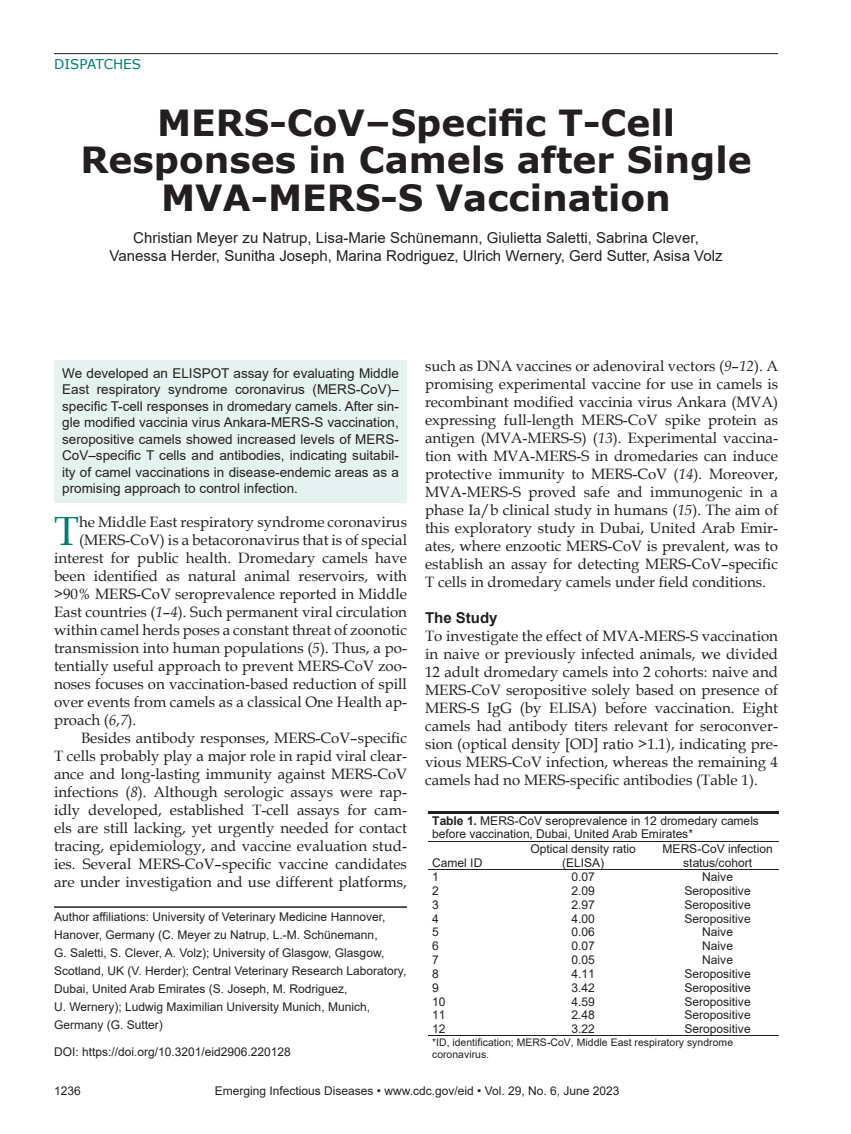
<style>
.page{position:relative;width:851px;height:1134px;background:#fff}
.page>*{position:absolute;margin:0;border:0;box-sizing:border-box;transform-origin:0 0}
.t1{font:40.8px "Book Antiqua";color:#007d70}
.t2{font:700 36px/37.5px "Verdana";color:#231f20;text-align:center}
.t3{font:15px/18px "Book Antiqua";color:#231f20;text-align:justify}
.t4{font:15px/18px "Arial";color:#231f20;text-align:center}
.t5{font:700 15px "Arial";color:#231f20}
.t6{font:13.5px/16.5px "Arial";color:#231f20;text-align:justify}
.t7{font:13.5px "Verdana";color:#007d70}
.t8{font:12px/18px "Arial";color:#231f20}
.t9{font:10.5px/12px "Arial";color:#231f20}
.s1{font-style:italic}
.s2{font-weight:700}
</style>
<div class="page">
<hr style="left:54px;top:53px;width:724px;height:1px;background:#231f20">
<hr style="left:54px;top:906px;width:353px;height:2px;background:#231f20">
<div style="left:54px;top:360px;width:353px;height:142px;background:#e6f2f0"></div>
<hr style="left:428px;top:811px;width:350px;height:2px;background:#231f20">
<hr style="left:428px;top:841px;width:87px;height:1px;background:#231f20">
<hr style="left:516px;top:841px;width:134px;height:1px;background:#231f20">
<hr style="left:651px;top:841px;width:127px;height:1px;background:#231f20">
<hr style="left:428px;top:869px;width:87px;height:1px;background:#231f20">
<hr style="left:516px;top:869px;width:134px;height:1px;background:#231f20">
<hr style="left:651px;top:869px;width:127px;height:1px;background:#231f20">
<hr style="left:428px;top:1036px;width:87px;height:1px;background:#231f20">
<hr style="left:516px;top:1036px;width:134px;height:1px;background:#231f20">
<hr style="left:651px;top:1036px;width:127px;height:1px;background:#231f20">
<p class="t7" style="left:54px;top:55px;width:88px">DISPATCHES</p>
<h2 class="t2" style="left:80px;top:103px;width:672px">MERS-CoV‒Specific T-Cell<br>Responses in Camels after Single<br>MVA-MERS-S Vaccination</h2>
<p class="t4" style="left:109px;top:229px;width:614px">Christian Meyer zu Natrup, Lisa-Marie Schünemann, Giulietta Saletti, Sabrina Clever,<br>Vanessa Herder, Sunitha Joseph, Marina Rodriguez, Ulrich Wernery, Gerd Sutter, Asisa Volz</p>
<p class="t6" style="left:62px;top:365px;width:338px">We developed an ELISPOT assay for evaluating Middle East respiratory syndrome coronavirus (MERS-CoV)‒ specific T-cell responses in dromedary camels. After sin&shy;gle modified vaccinia virus Ankara-MERS-S vaccination, seropositive camels showed increased levels of MERS-CoV‒specific T cells and antibodies, indicating suitabil&shy;ity of camel vaccinations in disease-endemic areas as a promising approach to control infection.</p>
<h1 class="t1" style="left:54px;top:503px;width:26px">T</h1>
<p class="t3" style="left:79px;top:512px;width:329px">he Middle East respiratory syndrome coronavirus</p>
<p class="t3" style="left:79px;top:530px;width:329px">(MERS-CoV) is a betacoronavirus that is of special</p>
<p class="t3" style="left:54px;top:548px;width:354px">interest for public health. Dromedary camels have</p>
<p class="t3" style="left:54px;top:566px;width:354px">been identified as natural animal reservoirs, with</p>
<p class="t3" style="left:54px;top:584px;width:354px">&gt;90% MERS-CoV seroprevalence reported in Middle</p>
<p class="t3" style="left:54px;top:602px;width:354px">East countries (<span class="s1">1</span>–<span class="s1">4</span>). Such permanent viral circulation</p>
<p class="t3" style="left:54px;top:620px;width:354px">within camel herds poses a constant threat of zoonotic</p>
<p class="t3" style="left:54px;top:638px;width:354px">transmission into human populations (<span class="s1">5</span>). Thus, a po-</p>
<p class="t3" style="left:54px;top:656px;width:354px">tentially useful approach to prevent MERS-CoV zoo-</p>
<p class="t3" style="left:54px;top:674px;width:354px">noses focuses on vaccination-based reduction of spill</p>
<p class="t3" style="left:54px;top:692px;width:354px">over events from camels as a classical One Health ap-</p>
<p class="t3" style="left:54px;top:710px;width:84px">proach (<span class="s1">6</span>,<span class="s1">7</span>).</p>
<p class="t3" style="left:81px;top:728px;width:327px">Besides antibody responses, MERS-CoV–specific</p>
<p class="t3" style="left:54px;top:746px;width:354px">T cells probably play a major role in rapid viral clear-</p>
<p class="t3" style="left:54px;top:764px;width:354px">ance and long-lasting immunity against MERS-CoV</p>
<p class="t3" style="left:54px;top:782px;width:354px">infections (<span class="s1">8</span>). Although serologic assays were rap-</p>
<p class="t3" style="left:54px;top:800px;width:354px">idly developed, established T-cell assays for cam-</p>
<p class="t3" style="left:54px;top:818px;width:354px">els are still lacking, yet urgently needed for contact</p>
<p class="t3" style="left:54px;top:836px;width:354px">tracing, epidemiology, and vaccine evaluation stud-</p>
<p class="t3" style="left:54px;top:854px;width:354px">ies. Several MERS-CoV–specific vaccine candidates</p>
<p class="t3" style="left:54px;top:872px;width:354px">are under investigation and use different platforms,</p>
<p class="t8" style="left:54px;top:908px;width:354px">Author affiliations: University of Veterinary Medicine Hannover, Hanover, Germany (C. Meyer zu Natrup, L.-M. Schünemann,<br>G. Saletti, S. Clever, A. Volz); University of Glasgow, Glasgow, Scotland, UK (V. Herder); Central Veterinary Research Laboratory, Dubai, United Arab Emirates (S. Joseph, M. Rodriguez,<br>U. Wernery); Ludwig Maximilian University Munich, Munich, Germany (G. Sutter)</p>
<p class="t8" style="left:54px;top:1043px;width:238px">DOI: https://doi.org/10.3201/eid2906.220128</p>
<p class="t3" style="left:425px;top:356px;width:354px">such as DNA vaccines or adenoviral vectors (<span class="s1">9</span>–<span class="s1">12</span>). A promising experimental vaccine for use in camels is recombinant modified vaccinia virus Ankara (MVA) expressing full-length MERS-CoV spike protein as antigen (MVA-MERS-S) (<span class="s1">13</span>). Experimental vaccina&shy;tion with MVA-MERS-S in dromedaries can induce protective immunity to MERS-CoV (<span class="s1">14</span>). Moreover, MVA-MERS-S proved safe and immunogenic in a phase Ia/b clinical study in humans (<span class="s1">15</span>). The aim of this exploratory study in Dubai, United Arab Emir&shy;ates, where enzootic MERS-CoV is prevalent, was to establish an assay for detecting MERS-CoV–specific T cells in dromedary camels under field conditions.</p>
<p class="t5" style="left:425px;top:607px;width:74px">The Study</p>
<p class="t3" style="left:425px;top:626px;width:354px">To investigate the effect of MVA-MERS-S vaccination in naive or previously infected animals, we divided 12 adult dromedary camels into 2 cohorts: naive and MERS-CoV seropositive solely based on presence of MERS-S IgG (by ELISA) before vaccination. Eight camels had antibody titers relevant for seroconver&shy;sion (optical density [OD] ratio &gt;1.1), indicating pre&shy;vious MERS-CoV infection, whereas the remaining 4 camels had no MERS-specific antibodies (Table 1).</p>
<p class="t8" style="left:432px;top:814px;width:328px;line-height:13.6px"><span class="s2">Table 1.</span> MERS-CoV seroprevalence in 12 dromedary camels before vaccination, Dubai, United Arab Emirates*</p>
<p class="t8" style="left:432px;top:854px;width:52px">Camel ID</p>
<p class="t8" style="left:530px;top:842px;width:107px;line-height:13.8px;text-align:center">Optical density ratio (ELISA)</p>
<p class="t8" style="left:662px;top:842px;width:112px;line-height:13.8px;text-align:center">MERS-CoV infection status/cohort</p>
<p class="t8" style="left:432px;top:868px;width:8px">1</p>
<p class="t8" style="left:571px;top:868px;width:25px">0.07</p>
<p class="t8" style="left:702px;top:868px;width:32px">Naive</p>
<p class="t8" style="left:432px;top:882px;width:8px">2</p>
<p class="t8" style="left:571px;top:882px;width:25px">2.09</p>
<p class="t8" style="left:684px;top:882px;width:68px">Seropositive</p>
<p class="t8" style="left:432px;top:896px;width:8px">3</p>
<p class="t8" style="left:571px;top:896px;width:25px">2.97</p>
<p class="t8" style="left:684px;top:896px;width:68px">Seropositive</p>
<p class="t8" style="left:432px;top:909px;width:8px">4</p>
<p class="t8" style="left:571px;top:909px;width:25px">4.00</p>
<p class="t8" style="left:684px;top:909px;width:68px">Seropositive</p>
<p class="t8" style="left:432px;top:923px;width:8px">5</p>
<p class="t8" style="left:571px;top:923px;width:25px">0.06</p>
<p class="t8" style="left:702px;top:923px;width:32px">Naive</p>
<p class="t8" style="left:432px;top:937px;width:8px">6</p>
<p class="t8" style="left:571px;top:937px;width:25px">0.07</p>
<p class="t8" style="left:702px;top:937px;width:32px">Naive</p>
<p class="t8" style="left:432px;top:951px;width:8px">7</p>
<p class="t8" style="left:571px;top:951px;width:25px">0.05</p>
<p class="t8" style="left:702px;top:951px;width:32px">Naive</p>
<p class="t8" style="left:432px;top:965px;width:8px">8</p>
<p class="t8" style="left:571px;top:965px;width:25px">4.11</p>
<p class="t8" style="left:684px;top:965px;width:68px">Seropositive</p>
<p class="t8" style="left:432px;top:978px;width:8px">9</p>
<p class="t8" style="left:571px;top:978px;width:25px">3.42</p>
<p class="t8" style="left:684px;top:978px;width:68px">Seropositive</p>
<p class="t8" style="left:432px;top:992px;width:15px">10</p>
<p class="t8" style="left:571px;top:992px;width:25px">4.59</p>
<p class="t8" style="left:684px;top:992px;width:68px">Seropositive</p>
<p class="t8" style="left:432px;top:1006px;width:15px">11</p>
<p class="t8" style="left:571px;top:1006px;width:25px">2.48</p>
<p class="t8" style="left:684px;top:1006px;width:68px">Seropositive</p>
<p class="t8" style="left:432px;top:1020px;width:15px">12</p>
<p class="t8" style="left:571px;top:1020px;width:25px">3.22</p>
<p class="t8" style="left:684px;top:1020px;width:68px">Seropositive</p>
<p class="t9" style="left:432px;top:1037px;width:302px">*ID, identification; MERS-CoV, Middle East respiratory syndrome coronavirus.</p>
<p class="t8" style="left:54px;top:1082px;width:28px">1236</p>
<p class="t8" style="left:215px;top:1082px;width:406px">Emerging Infectious Diseases • www.cdc.gov/eid • Vol. 29, No. 6, June 2023</p>
</div>
